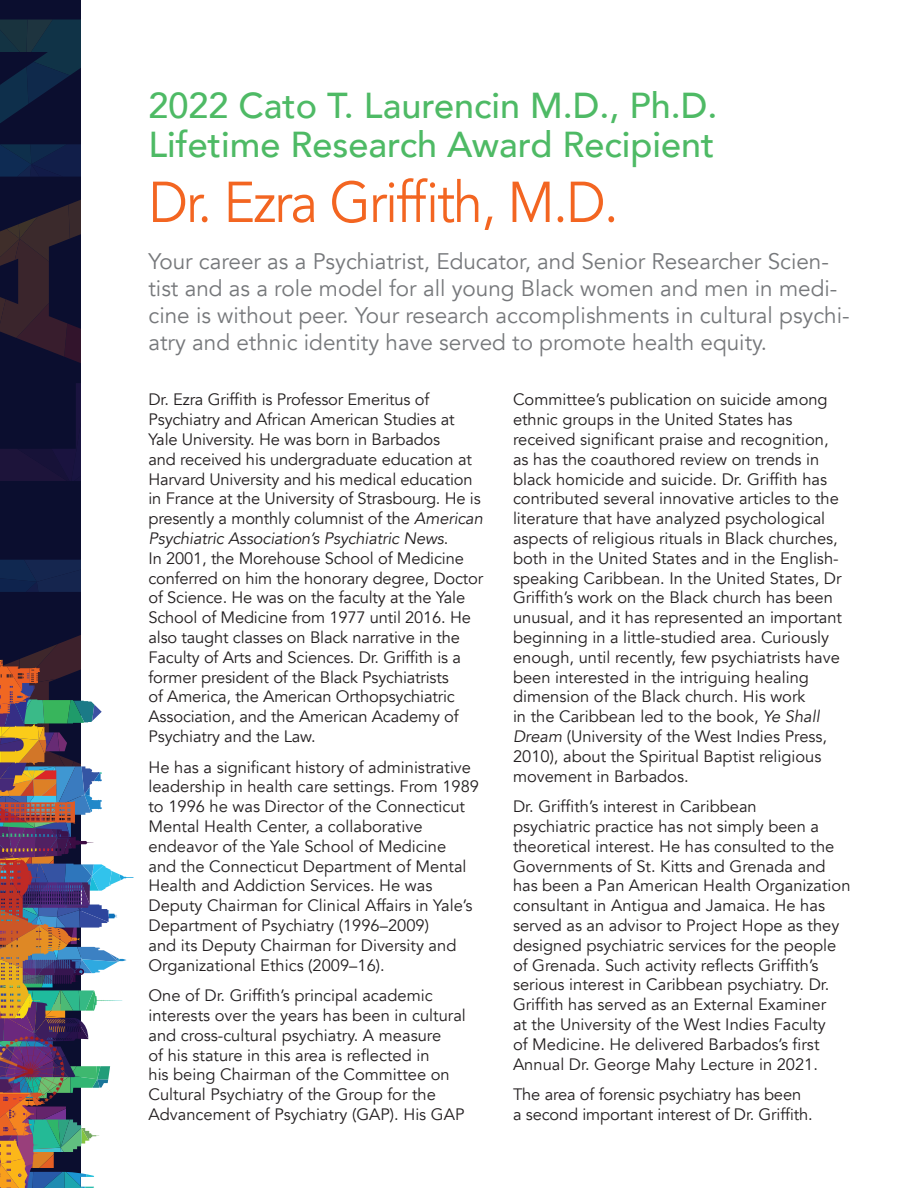
<style>
.page{position:relative;width:918px;height:1188px;background:#fff}
.page>*{position:absolute;margin:0;border:0;box-sizing:border-box;transform-origin:0 0}
.t1{font:57px "Avenir";letter-spacing:-.03em;color:#f36521;scale:.93 1}
.t2{font:500 36px/39px "Avenir";color:#4eba65}
.t3{font:22.5px/27px "Avenir";color:#76787b}
.t4{font:16.5px/19.8px "Avenir";color:#231f20}
.s1{font-style:italic}
</style>
<div class="page">
<div style="left:0;top:0;width:81px;height:1188px;background:#0b0e2f"></div>
<div style="left:0;top:560px;width:81px;height:32px;background:#15264f"></div>
<svg style="left:0;top:383px;width:81px;height:98px"></svg>
<svg style="left:0;top:20px;width:81px;height:157px"></svg>
<svg style="left:0;top:200px;width:81px;height:163px"></svg>
<img style="left:0;top:635px;width:134px;height:553px">
<h2 class="t2" style="left:148px;top:84px;width:570px">2022 Cato T. Laurencin M.D., Ph.D.<br>Lifetime Research Award Recipient</h2>
<h1 class="t1" style="left:148px;top:168px;width:507px">Dr. Ezra Griffith, M.D.</h1>
<p class="t3" style="left:148px;top:248px;width:703px">Your career as a Psychiatrist, Educator, and Senior Researcher Scien&shy;tist and as a role model for all young Black women and men in medi&shy;cine is without peer. Your research accomplishments in cultural psychi&shy;atry and ethnic identity have served to promote health equity.</p>
<p class="t4" style="left:148px;top:390px;width:336px">Dr. Ezra Griffith is Professor Emeritus of Psychiatry and African American Studies at Yale University. He was born in Barbados<br>and received his undergraduate education at Harvard University and his medical education in France at the University of Strasbourg. He is presently a monthly columnist of the <span class="s1">American Psychiatric Association’s Psychiatric News</span>.<br>In 2001, the Morehouse School of Medicine conferred on him the honorary degree, Doctor of Science. He was on the faculty at the Yale School of Medicine from 1977 until 2016. He also taught classes on Black narrative in the Faculty of Arts and Sciences. Dr. Griffith is a former president of the Black Psychiatrists<br>of America, the American Orthopsychiatric Association, and the American Academy of Psychiatry and the Law.</p>
<p class="t4" style="left:148px;top:757px;width:332px">He has a significant history of administrative leadership in health care settings. From 1989 to 1996 he was Director of the Connecticut Mental Health Center, a collaborative endeavor of the Yale School of Medicine<br>and the Connecticut Department of Mental Health and Addiction Services. He was Deputy Chairman for Clinical Affairs in Yale’s Department of Psychiatry (1996–2009)<br>and its Deputy Chairman for Diversity and Organizational Ethics (2009–16).</p>
<p class="t4" style="left:148px;top:986px;width:319px">One of Dr. Griffith’s principal academic interests over the years has been in cultural and cross-cultural psychiatry. A measure<br>of his stature in this area is reflected in<br>his being Chairman of the Committee on Cultural Psychiatry of the Group for the Advancement of Psychiatry (GAP). His GAP</p>
<p class="t4" style="left:513px;top:390px;width:331px">Committee’s publication on suicide among ethnic groups in the United States has received significant praise and recognition, as has the coauthored review on trends in black homicide and suicide. Dr. Griffith has contributed several innovative articles to the literature that have analyzed psychological aspects of religious rituals in Black churches, both in the United States and in the English&shy;speaking Caribbean. In the United States, Dr Griffith’s work on the Black church has been unusual, and it has represented an important beginning in a little-studied area. Curiously enough, until recently, few psychiatrists have been interested in the intriguing healing dimension of the Black church. His work<br>in the Caribbean led to the book, <span class="s1">Ye Shall Dream</span> (University of the West Indies Press, 2010), about the Spiritual Baptist religious movement in Barbados.</p>
<p class="t4" style="left:513px;top:797px;width:339px">Dr. Griffith’s interest in Caribbean<br>psychiatric practice has not simply been a theoretical interest. He has consulted to the Governments of St. Kitts and Grenada and has been a Pan American Health Organization consultant in Antigua and Jamaica. He has served as an advisor to Project Hope as they designed psychiatric services for the people of Grenada. Such activity reflects Griffith’s serious interest in Caribbean psychiatry. Dr.<br>Griffith has served as an External Examiner<br>at the University of the West Indies Faculty<br>of Medicine. He delivered Barbados’s first Annual Dr. George Mahy Lecture in 2021.</p>
<p class="t4" style="left:513px;top:1085px;width:301px">The area of forensic psychiatry has been a second important interest of Dr. Griffith.</p>
</div>
